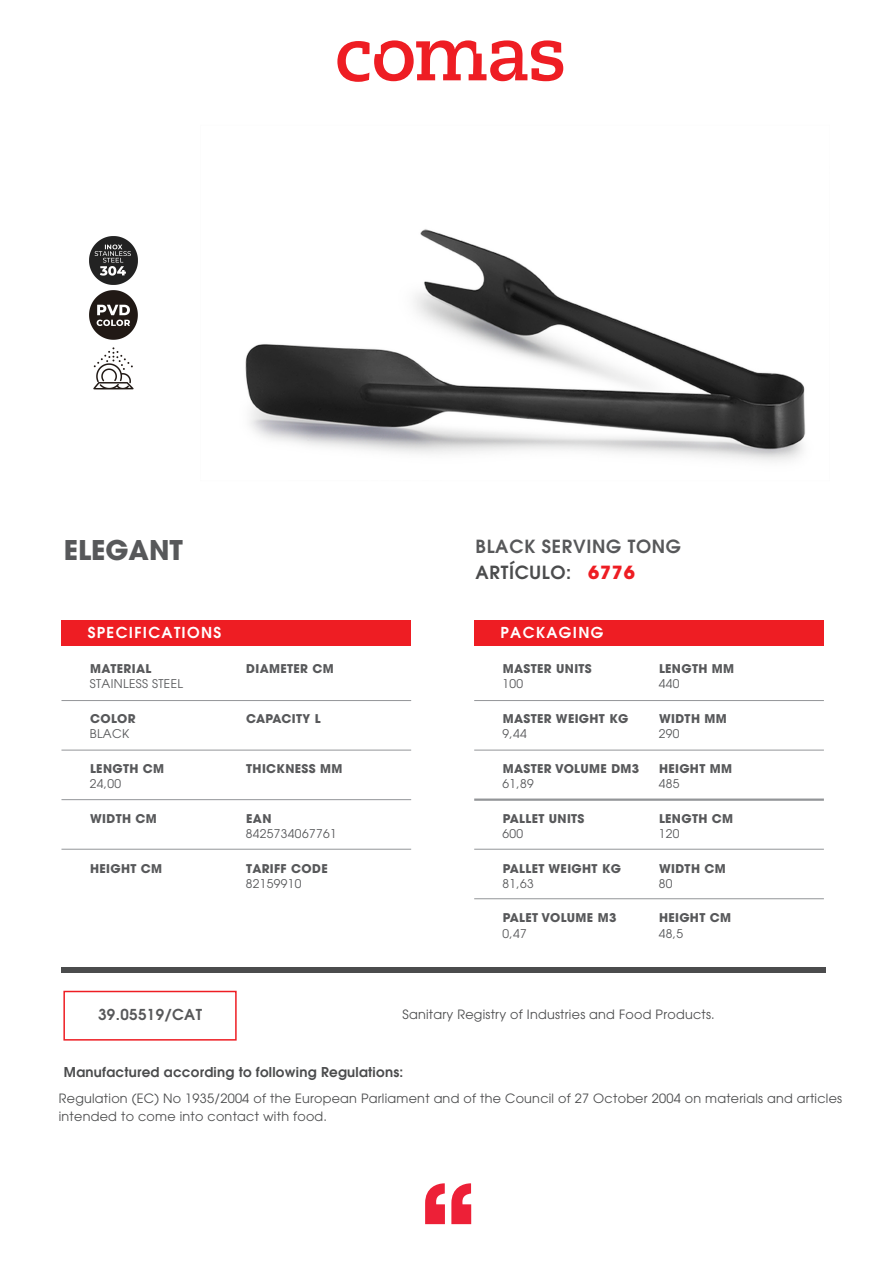
<style>
.page{position:relative;width:893px;height:1263px;background:#fff}
.page>*{position:absolute;margin:0;border:0;box-sizing:border-box;transform-origin:0 0}
.t1{font:700 27px "Avant Garde";color:#57585a}
.t2{font:600 18px/25.7px "Avant Garde";letter-spacing:.04em;color:#57585a}
.t3{font:600 15px "Avant Garde";letter-spacing:.09em;color:#fff}
.t4{font:600 15px "Avant Garde";letter-spacing:.03em;color:#57585a}
.t5{font:600 13.5px "Avant Garde";letter-spacing:.02em;color:#4b4c4d}
.t6{font:12.75px/18px "Avant Garde";letter-spacing:.02em;color:#4b4c4d}
.t7{font:700 12px "Avant Garde";letter-spacing:.03em;color:#57585a}
.t8{font:12px "Avant Garde";letter-spacing:.03em;color:#57585a}
.s1{color:#4b4c4d}
.s2{font-weight:700;color:#ee1d23}
</style>
<div class="page">
<svg style="left:425px;top:1183px;width:20px;height:41px"></svg>
<svg style="left:451px;top:1183px;width:20px;height:41px"></svg>
<svg style="left:337px;top:40px;width:226px;height:42px"></svg>
<div style="left:61px;top:620px;width:350px;height:25px;background:#ee1d23"></div>
<div style="left:61px;top:967px;width:765px;height:6px;background:#4b4c4d"></div>
<hr style="left:61px;top:700px;width:350px;height:1px;background:#939598">
<hr style="left:61px;top:750px;width:350px;height:1px;background:#939598">
<hr style="left:61px;top:799px;width:350px;height:1px;background:#939598">
<hr style="left:61px;top:849px;width:350px;height:1px;background:#939598">
<div style="left:474px;top:620px;width:350px;height:25px;background:#ee1d23"></div>
<hr style="left:474px;top:700px;width:350px;height:1px;background:#939598">
<hr style="left:474px;top:750px;width:350px;height:1px;background:#939598">
<hr style="left:474px;top:798px;width:350px;height:3px;background:#939598">
<hr style="left:474px;top:849px;width:350px;height:1px;background:#939598">
<hr style="left:474px;top:898px;width:350px;height:1px;background:#939598">
<div style="left:63px;top:991px;width:174px;height:49px;border:2px solid #ee1d23"></div>
<img style="left:89px;top:236px;width:49px;height:154px">
<img style="left:245px;top:229px;width:561px;height:233px">
<h1 class="t1" style="left:64px;top:532px;width:121px">ELEGANT</h1>
<h2 class="t2" style="left:475px;top:533px;width:207px">BLACK SERVING TONG<br><span class="s1">ARTÍCULO:</span> <span class="s2">6776</span></h2>
<p class="t3" style="left:88px;top:623px;width:135px">SPECIFICATIONS</p>
<p class="t7" style="left:90px;top:661px;width:63px">MATERIAL</p>
<p class="t7" style="left:246px;top:661px;width:89px">DIAMETER CM</p>
<p class="t3" style="left:500px;top:623px;width:104px">PACKAGING</p>
<p class="t7" style="left:503px;top:661px;width:91px">MASTER UNITS</p>
<p class="t7" style="left:659px;top:661px;width:77px">LENGTH MM</p>
<p class="t8" style="left:90px;top:677px;width:95px">STAINLESS STEEL</p>
<p class="t8" style="left:502px;top:677px;width:22px">100</p>
<p class="t8" style="left:659px;top:677px;width:22px">440</p>
<p class="t7" style="left:90px;top:711px;width:47px">COLOR</p>
<p class="t7" style="left:246px;top:711px;width:76px">CAPACITY L</p>
<p class="t7" style="left:503px;top:711px;width:127px">MASTER WEIGHT KG</p>
<p class="t7" style="left:659px;top:711px;width:69px">WIDTH MM</p>
<p class="t8" style="left:90px;top:727px;width:41px">BLACK</p>
<p class="t8" style="left:502px;top:727px;width:26px">9,44</p>
<p class="t8" style="left:659px;top:727px;width:22px">290</p>
<p class="t7" style="left:90px;top:761px;width:76px">LENGTH CM</p>
<p class="t7" style="left:246px;top:761px;width:98px">THICKNESS MM</p>
<p class="t7" style="left:503px;top:761px;width:138px">MASTER VOLUME DM3</p>
<p class="t7" style="left:659px;top:761px;width:75px">HEIGHT MM</p>
<p class="t8" style="left:90px;top:777px;width:33px">24,00</p>
<p class="t7" style="left:90px;top:810px;width:68px">WIDTH CM</p>
<p class="t7" style="left:246px;top:810px;width:27px">EAN</p>
<p class="t8" style="left:246px;top:826px;width:92px">8425734067761</p>
<p class="t8" style="left:502px;top:777px;width:33px">61,89</p>
<p class="t8" style="left:502px;top:826px;width:22px">600</p>
<p class="t7" style="left:503px;top:810px;width:83px">PALLET UNITS</p>
<p class="t8" style="left:659px;top:777px;width:22px">485</p>
<p class="t7" style="left:659px;top:810px;width:76px">LENGTH CM</p>
<p class="t8" style="left:659px;top:826px;width:22px">120</p>
<p class="t7" style="left:90px;top:860px;width:74px">HEIGHT CM</p>
<p class="t7" style="left:246px;top:860px;width:83px">TARIFF CODE</p>
<p class="t7" style="left:503px;top:860px;width:120px">PALLET WEIGHT KG</p>
<p class="t7" style="left:659px;top:860px;width:68px">WIDTH CM</p>
<p class="t8" style="left:246px;top:876px;width:57px">82159910</p>
<p class="t8" style="left:502px;top:876px;width:33px">81,63</p>
<p class="t8" style="left:502px;top:926px;width:26px">0,47</p>
<p class="t7" style="left:503px;top:910px;width:115px">PALET VOLUME M3</p>
<p class="t8" style="left:659px;top:876px;width:15px">80</p>
<p class="t7" style="left:659px;top:910px;width:74px">HEIGHT CM</p>
<p class="t8" style="left:659px;top:926px;width:26px">48,5</p>
<p class="t4" style="left:98px;top:1005px;width:105px">39.05519/CAT</p>
<p class="t6" style="left:402px;top:1006px;width:314px">Sanitary Registry of Industries and Food Products.</p>
<p class="t5" style="left:64px;top:1063px;width:341px">Manufactured according to following Regulations:</p>
<p class="t6" style="left:59px;top:1090px;width:785px">Regulation (EC) No 1935/2004 of the European Parliament and of the Council of 27 October 2004 on materials and articles intended to come into contact with food.</p>
</div>
